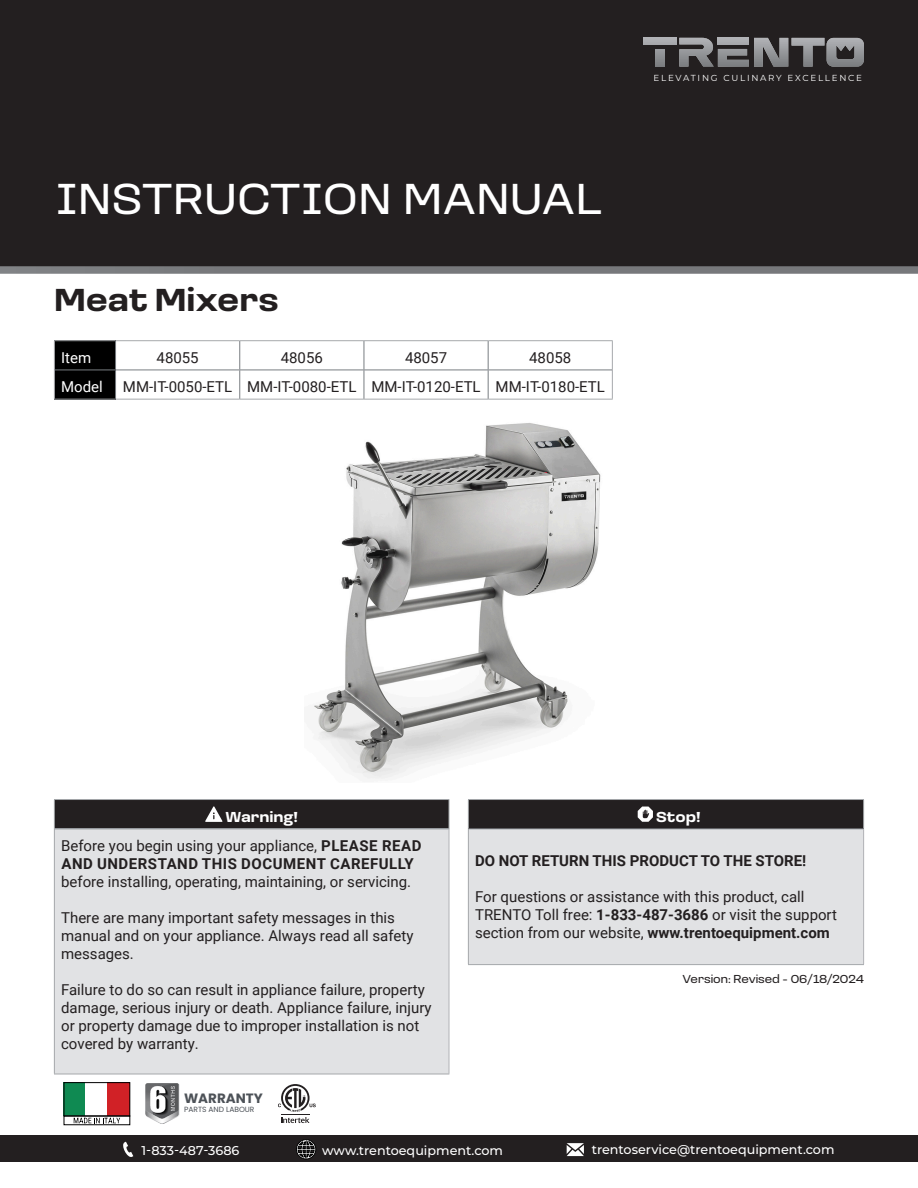
<style>
.page{position:relative;width:918px;height:1188px;background:#fff}
.page>*{position:absolute;margin:0;border:0;box-sizing:border-box;transform-origin:0 0}
.t1{font:45px "Loos Wide";letter-spacing:.025em;color:#fff}
.t2{font:700 33px "Loos Wide";color:#231f20}
.t3{font:15px/18px "Roboto";color:#231f20}
.t4{font:700 15px "Roboto";color:#231f20}
.t5{font:700 15px "Loos Wide";color:#fff}
.t6{font:15px "Roboto";color:#fff}
.t7{font:700 13.5px "Poppins";color:#4d5258}
.t8{font:500 12.75px "Montserrat";color:#fff}
.t9{font:12px "Loos Wide";color:#231f20}
.t10{font:8.7px "Montserrat";letter-spacing:.2em;color:#fff}
.t11{font:7.5px "Poppins";color:#4d5258}
.s1{font-weight:700}
</style>
<div class="page">
<div style="left:0;top:1135px;width:918px;height:27px;background:#231f20"></div>
<svg style="left:123px;top:1142px;width:10px;height:15px"></svg>
<svg style="left:567px;top:1143px;width:17px;height:13px"></svg>
<svg style="left:296px;top:1139px;width:20px;height:20px"></svg>
<div style="left:0;top:0;width:918px;height:270px;background:#231f20"></div>
<div style="left:643px;top:38px;width:33px;height:6px;background:#acadb1"></div>
<svg style="left:655px;top:49px;width:9px;height:18px"></svg>
<svg style="left:679px;top:38px;width:185px;height:29px"></svg>
<div style="left:0;top:266px;width:918px;height:8px;background:#77787b"></div>
<img style="left:145px;top:1083px;width:35px;height:41px">
<svg style="left:278px;top:1084px;width:38px;height:39px"></svg>
<div style="left:54px;top:800px;width:395px;height:29px;background:#231f20"></div>
<div style="left:54px;top:829px;width:395px;height:245px;background:#e1e2e4"></div>
<svg style="left:54px;top:800px;width:1px;height:29px"></svg>
<hr style="left:54px;top:829px;width:1px;height:245px;background:#a6a9ac">
<hr style="left:54px;top:1074px;width:395px;height:1px;background:#a6a9ac">
<hr style="left:55px;top:828px;width:394px;height:1px;background:#797d82">
<hr style="left:54px;top:799px;width:395px;height:1px;background:#a6a9ac">
<svg style="left:449px;top:800px;width:1px;height:28px"></svg>
<hr style="left:449px;top:829px;width:1px;height:245px;background:#b2b3b7">
<svg style="left:205px;top:806px;width:17px;height:16px"></svg>
<div style="left:468px;top:800px;width:396px;height:29px;background:#231f20"></div>
<div style="left:468px;top:829px;width:396px;height:136px;background:#e1e2e4"></div>
<svg style="left:468px;top:800px;width:1px;height:29px"></svg>
<hr style="left:468px;top:829px;width:1px;height:135px;background:#a6a9ac">
<hr style="left:468px;top:964px;width:396px;height:1px;background:#a6a9ac">
<hr style="left:469px;top:828px;width:395px;height:1px;background:#797d82">
<hr style="left:468px;top:799px;width:396px;height:1px;background:#a6a9ac">
<svg style="left:863px;top:800px;width:1px;height:28px"></svg>
<hr style="left:863px;top:829px;width:1px;height:135px;background:#b2b3b7">
<svg style="left:638px;top:807px;width:15px;height:15px"></svg>
<div style="left:64px;top:1082px;width:22px;height:34px;background:#0f8a52"></div>
<div style="left:108px;top:1082px;width:22px;height:34px;background:#d12126"></div>
<svg style="left:64px;top:1116px;width:66px;height:9px"></svg>
<div style="left:64px;top:1082px;width:66px;height:34px;border:1px solid #000"></div>
<svg style="left:74px;top:1118px;width:46px;height:6px"></svg>
<img style="left:313px;top:423px;width:288px;height:356px">
<div style="left:54px;top:341px;width:62px;height:29px;background:#000"></div>
<div style="left:54px;top:370px;width:62px;height:29px;background:#000"></div>
<hr style="left:54px;top:340px;width:62px;height:1px;background:#a6a9ac">
<hr style="left:116px;top:340px;width:124px;height:1px;background:#a6a9ac">
<hr style="left:240px;top:340px;width:124px;height:1px;background:#a6a9ac">
<hr style="left:364px;top:340px;width:124px;height:1px;background:#a6a9ac">
<hr style="left:488px;top:340px;width:125px;height:1px;background:#a6a9ac">
<svg style="left:612px;top:341px;width:1px;height:58px"></svg>
<hr style="left:54px;top:399px;width:62px;height:1px;background:#a6a9ac">
<hr style="left:116px;top:399px;width:124px;height:1px;background:#a6a9ac">
<hr style="left:240px;top:399px;width:124px;height:1px;background:#a6a9ac">
<hr style="left:364px;top:399px;width:124px;height:1px;background:#a6a9ac">
<hr style="left:488px;top:399px;width:125px;height:1px;background:#a6a9ac">
<hr style="left:55px;top:370px;width:61px;height:1px;background:#797d82">
<hr style="left:116px;top:370px;width:124px;height:1px;background:#797d82">
<svg style="left:115px;top:341px;width:1px;height:58px"></svg>
<hr style="left:240px;top:370px;width:124px;height:1px;background:#797d82">
<svg style="left:239px;top:341px;width:1px;height:58px"></svg>
<hr style="left:364px;top:370px;width:124px;height:1px;background:#797d82">
<svg style="left:364px;top:341px;width:1px;height:58px"></svg>
<hr style="left:488px;top:370px;width:124px;height:1px;background:#797d82">
<svg style="left:488px;top:341px;width:1px;height:58px"></svg>
<svg style="left:54px;top:341px;width:1px;height:58px"></svg>
<p class="t1" style="left:56px;top:167px;width:547px">INSTRUCTION MANUAL</p>
<p class="t2" style="left:54px;top:276px;width:226px">Meat Mixers</p>
<p class="t6" style="left:61px;top:347px;width:32px">Item</p>
<p class="t3" style="left:157px;top:348px;width:44px">48055</p>
<p class="t3" style="left:281px;top:348px;width:44px">48056</p>
<p class="t3" style="left:405px;top:348px;width:44px">48057</p>
<p class="t3" style="left:529px;top:348px;width:44px">48058</p>
<p class="t6" style="left:61px;top:377px;width:43px">Model</p>
<p class="t3" style="left:123px;top:378px;width:111px">MM-IT-0050-ETL</p>
<p class="t3" style="left:247px;top:378px;width:111px">MM-IT-0080-ETL</p>
<p class="t3" style="left:371px;top:378px;width:111px">MM-IT-0120-ETL</p>
<p class="t3" style="left:496px;top:378px;width:111px">MM-IT-0180-ETL</p>
<p class="t10" style="left:654px;top:72px;width:210px">ELEVATING CULINARY EXCELLENCE</p>
<p class="t5" style="left:226px;top:806px;width:74px">Warning!</p>
<p class="t3" style="left:61px;top:836px;width:362px">Before you begin using your appliance, <span class="s1">PLEASE READ<br>AND UNDERSTAND THIS DOCUMENT CAREFULLY </span>before installing, operating, maintaining, or servicing.</p>
<p class="t3" style="left:61px;top:908px;width:354px">There are many important safety messages in this manual and on your appliance. Always read all safety messages.</p>
<p class="t3" style="left:61px;top:980px;width:372px">Failure to do so can result in appliance failure, property damage, serious injury or death. Appliance failure, injury or property damage due to improper installation is not covered by warranty.</p>
<p class="t7" style="left:184px;top:1091px;width:80px">WARRANTY</p>
<p class="t11" style="left:184px;top:1105px;width:72px">PARTS AND LABOUR</p>
<p class="t5" style="left:656px;top:806px;width:46px">Stop!</p>
<p class="t4" style="left:475px;top:850px;width:333px">DO NOT RETURN THIS PRODUCT TO THE STORE!</p>
<p class="t3" style="left:475px;top:887px;width:363px">For questions or assistance with this product, call<br>TRENTO Toll free: <span class="s1">1-833-487-3686</span> or visit the support section from our website, <span class="s1">www.trentoequipment.com</span></p>
<p class="t9" style="left:683px;top:971px;width:183px">Version: Revised - 06/18/2024</p>
<p class="t8" style="left:142px;top:1142px;width:99px">1-833-487-3686</p>
<p class="t8" style="left:322px;top:1142px;width:182px">www.trentoequipment.com</p>
<p class="t8" style="left:592px;top:1141px;width:244px">trentoservice@trentoequipment.com</p>
</div>
